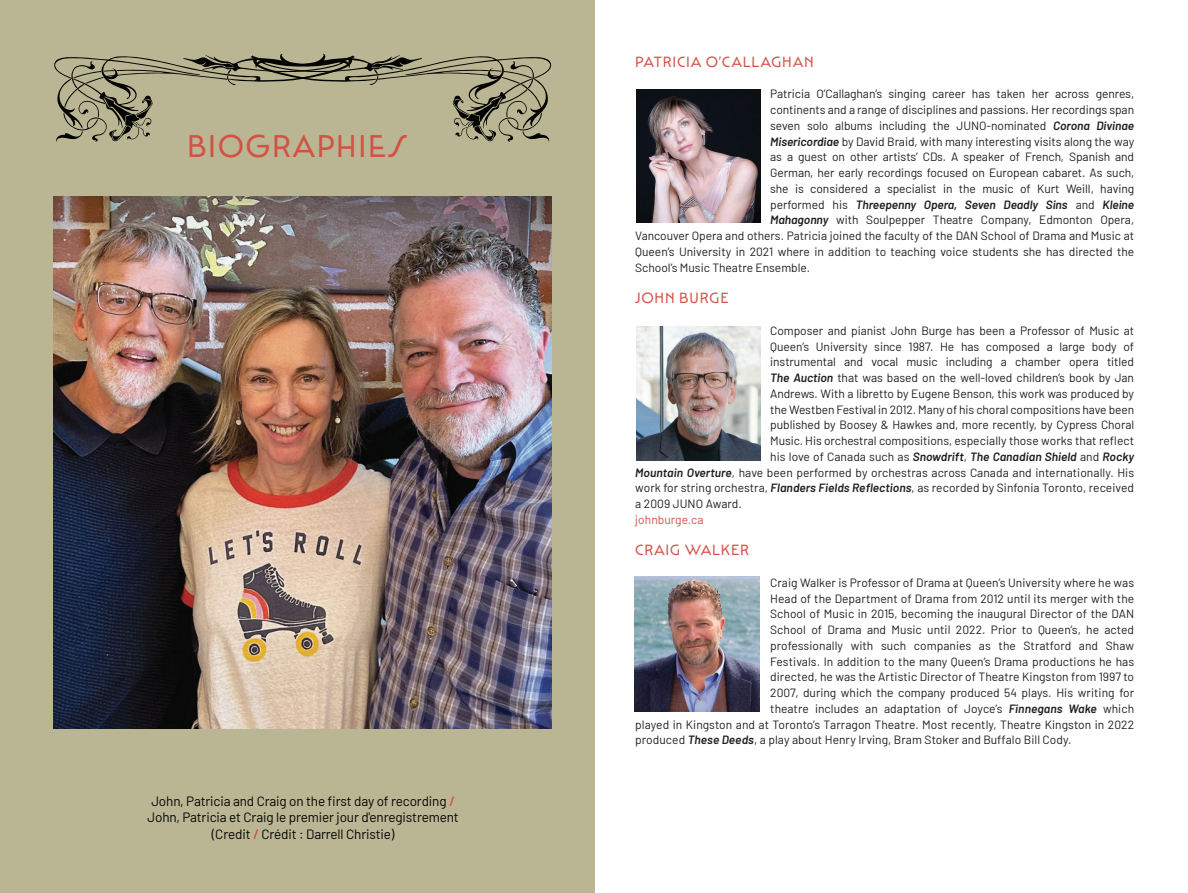
<style>
.page{position:relative;width:1188px;height:893px;background:#fff}
.page>*{position:absolute;margin:0;border:0;box-sizing:border-box;transform-origin:0 0}
.t1{font:31.8px "Mendl Sans Dawn";letter-spacing:.05em;color:#d25245}
.t2{font:15px "Mendl Sans Dusk";letter-spacing:.05em;color:#d25245}
.t3{font:13.5px/16.5px "Barlow";letter-spacing:-.01em;color:#040503;text-align:center}
.t4{font:12px "Barlow";letter-spacing:-.005em;color:#211d1e}
.t5{font:italic 600 12px "Barlow";letter-spacing:-.005em;color:#211d1e}
.t6{font:12px "Barlow";letter-spacing:.005em;color:#d25245}
.s1{font-weight:600;color:#d25245}
.s2{font-weight:600;font-style:italic}
.s3{font-weight:400;font-style:normal}
</style>
<div class="page">
<div style="left:0;top:1px;width:594px;height:892px;background:#bab593"></div>
<svg style="left:54px;top:54px;width:498px;height:88px"></svg>
<img style="left:54px;top:197px;width:498px;height:531px">
<img style="left:636px;top:90px;width:125px;height:133px">
<img style="left:636px;top:327px;width:125px;height:133px">
<img style="left:635px;top:576px;width:124px;height:135px">
<h1 class="t1" style="left:187px;top:127px;width:221px">BIOGRAPHIES</h1>
<p class="t3" style="left:147px;top:791px;width:313px">John, Patricia and Craig on the first day of recording <span class="s1">/<br></span>John, Patricia et Craig le premier jour d'enregistrement (Credit <span class="s1">/</span> Crédit : Darrell Christie)</p>
<p class="t2" style="left:635px;top:53px;width:180px">PATRICIA O’CALLAGHAN</p>
<p class="t4" style="left:770px;top:85px;width:365px">Patricia O’Callaghan’s singing career has taken her across genres,</p>
<p class="t4" style="left:770px;top:101px;width:365px">continents and a range of disciplines and passions. Her recordings span</p>
<p class="t4" style="left:770px;top:117px;width:365px">seven solo albums including the JUNO-nominated <span class="s2">Corona Divinae</span></p>
<p class="t4" style="left:770px;top:133px;width:365px"><span class="s2">Misericordiae</span> by David Braid, with many interesting visits along the way</p>
<p class="t4" style="left:770px;top:148px;width:365px">as a guest on other artists’ CDs. A speaker of French, Spanish and</p>
<p class="t4" style="left:770px;top:164px;width:365px">German, her early recordings focused on European cabaret. As such,</p>
<p class="t4" style="left:770px;top:180px;width:365px">she is considered a specialist in the music of Kurt Weill, having</p>
<p class="t5" style="left:770px;top:195px;width:365px"><span class="s3">performed his</span> Threepenny Opera, Seven Deadly Sins <span class="s3">and</span> Kleine</p>
<p class="t4" style="left:770px;top:211px;width:365px"><span class="s2">Mahagonny</span> with Soulpepper Theatre Company, Edmonton Opera,</p>
<p class="t4" style="left:635px;top:227px;width:500px">Vancouver Opera and others. Patricia joined the faculty of the DAN School of Drama and Music at</p>
<p class="t4" style="left:635px;top:243px;width:500px">Queen’s University in 2021 where in addition to teaching voice students she has directed the</p>
<p class="t4" style="left:635px;top:258px;width:176px">School’s Music Theatre Ensemble.</p>
<p class="t2" style="left:635px;top:289px;width:95px">JOHN BURGE</p>
<p class="t4" style="left:770px;top:322px;width:365px">Composer and pianist John Burge has been a Professor of Music at</p>
<p class="t4" style="left:770px;top:337px;width:365px">Queen’s University since 1987. He has composed a large body of</p>
<p class="t4" style="left:770px;top:353px;width:365px">instrumental and vocal music including a chamber opera titled</p>
<p class="t4" style="left:770px;top:369px;width:365px"><span class="s2">The Auction</span> that was based on the well-loved children’s book by Jan</p>
<p class="t4" style="left:770px;top:385px;width:365px">Andrews. With a libretto by Eugene Benson, this work was produced by</p>
<p class="t4" style="left:770px;top:400px;width:365px">the Westben Festival in 2012. Many of his choral compositions have been</p>
<p class="t4" style="left:770px;top:416px;width:365px">published by Boosey &amp; Hawkes and, more recently, by Cypress Choral</p>
<p class="t4" style="left:770px;top:432px;width:365px">Music. His orchestral compositions, especially those works that reflect</p>
<p class="t5" style="left:770px;top:447px;width:365px"><span class="s3">his love of Canada such as</span> Snowdrift<span class="s3">,</span> The Canadian Shield <span class="s3">and</span> Rocky</p>
<p class="t4" style="left:635px;top:463px;width:500px"><span class="s2">Mountain Overture</span>, have been performed by orchestras across Canada and internationally. His</p>
<p class="t4" style="left:635px;top:479px;width:500px">work for string orchestra, <span class="s2">Flanders Fields Reflections</span>, as recorded by Sinfonia Toronto, received</p>
<p class="t4" style="left:635px;top:495px;width:108px">a 2009 JUNO Award.</p>
<p class="t6" style="left:635px;top:510px;width:70px">johnburge.ca</p>
<p class="t2" style="left:635px;top:541px;width:115px">CRAIG WALKER</p>
<p class="t4" style="left:770px;top:574px;width:365px">Craig Walker is Professor of Drama at Queen’s University where he was</p>
<p class="t4" style="left:770px;top:589px;width:365px">Head of the Department of Drama from 2012 until its merger with the</p>
<p class="t4" style="left:770px;top:605px;width:365px">School of Music in 2015, becoming the inaugural Director of the DAN</p>
<p class="t4" style="left:770px;top:621px;width:365px">School of Drama and Music until 2022. Prior to Queen’s, he acted</p>
<p class="t4" style="left:770px;top:637px;width:365px">professionally with such companies as the Stratford and Shaw</p>
<p class="t4" style="left:770px;top:652px;width:365px">Festivals. In addition to the many Queen’s Drama productions he has</p>
<p class="t4" style="left:770px;top:668px;width:365px">directed, he was the Artistic Director of Theatre Kingston from 1997 to</p>
<p class="t4" style="left:770px;top:684px;width:365px">2007, during which the company produced 54 plays. His writing for</p>
<p class="t4" style="left:770px;top:700px;width:365px">theatre includes an adaptation of Joyce’s <span class="s2">Finnegans Wake</span> which</p>
<p class="t4" style="left:635px;top:715px;width:500px">played in Kingston and at Toronto’s Tarragon Theatre. Most recently, Theatre Kingston in 2022</p>
<p class="t4" style="left:635px;top:731px;width:438px">produced <span class="s2">These Deeds</span>, a play about Henry Irving, Bram Stoker and Buffalo Bill Cody.</p>
</div>
